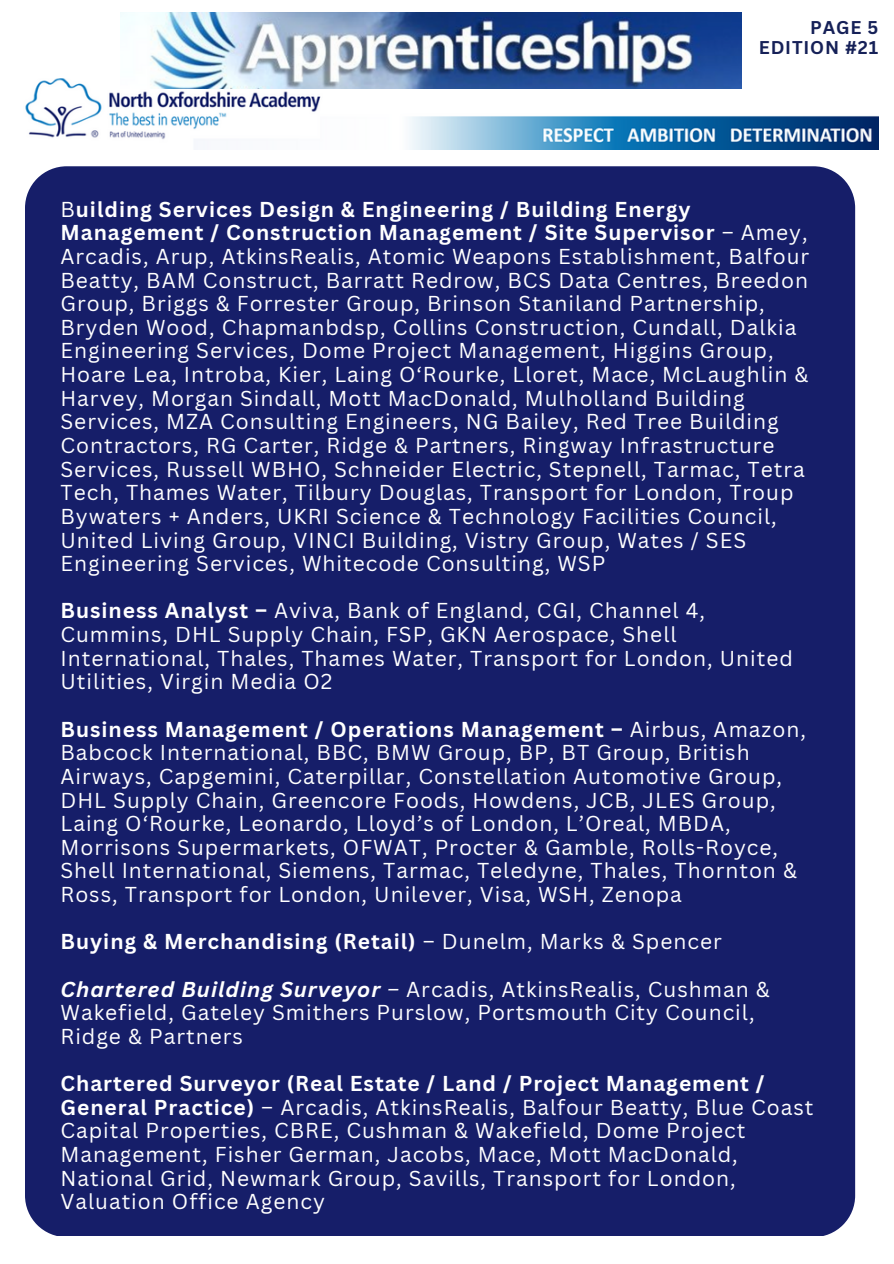
<style>
.page{position:relative;width:894px;height:1264px;background:#fff}
.page>*{position:absolute;margin:0;border:0;box-sizing:border-box;transform-origin:0 0}
.t1{font:21px/23.7px "Canva Sans";letter-spacing:.045em;color:#fff}
.t2{font:700 21px "Canva Sans";letter-spacing:.045em;color:#fff}
.t3{font:700 18px "Canva Sans";letter-spacing:.045em;color:#162158}
.s1{font-weight:700}
.s2{font-weight:400}
.s3{font-weight:700;font-style:italic}
.s4{font-style:italic}
</style>
<div class="page">
<img style="left:25px;top:79px;width:853px;height:71px">
<div style="left:25px;top:166px;width:829px;height:1069px;background:#161e69"></div>
<img style="left:120px;top:12px;width:621px;height:77px">
<p class="t3" style="left:810px;top:15px;width:69px">PAGE 5</p>
<p class="t3" style="left:758px;top:35px;width:121px">EDITION #21</p>
<p class="t1" style="left:60px;top:196px;width:750px">B<span class="s1">uilding Services Design &amp; Engineering / Building Energy Management / Construction Management / Site Supervisor</span> – Amey, Arcadis, Arup, AtkinsRealis, Atomic Weapons Establishment, Balfour Beatty, BAM Construct, Barratt Redrow, BCS Data Centres, Breedon Group, Briggs &amp; Forrester Group, Brinson Staniland Partnership, Bryden Wood, Chapmanbdsp, Collins Construction, Cundall, Dalkia Engineering Services, Dome Project Management, Higgins Group, Hoare Lea, Introba, Kier, Laing O‘Rourke, Lloret, Mace, McLaughlin &amp; Harvey, Morgan Sindall, Mott MacDonald, Mulholland Building Services, MZA Consulting Engineers, NG Bailey, Red Tree Building Contractors, RG Carter, Ridge &amp; Partners, Ringway Infrastructure Services, Russell WBHO, Schneider Electric, Stepnell, Tarmac, Tetra Tech, Thames Water, Tilbury Douglas, Transport for London, Troup Bywaters + Anders, UKRI Science &amp; Technology Facilities Council, United Living Group, VINCI Building, Vistry Group, Wates / SES Engineering Services, Whitecode Consulting, WSP</p>
<p class="t1" style="left:60px;top:598px;width:733px"><span class="s1">Business Analyst –</span> Aviva, Bank of England, CGI, Channel 4, Cummins, DHL Supply Chain, FSP, GKN Aerospace, Shell International, Thales, Thames Water, Transport for London, United Utilities, Virgin Media O2</p>
<h1 class="t1" style="left:60px;top:716px;width:746px"><span class="s1">Business Management / Operations Management –</span> Airbus, Amazon, Babcock International, BBC, BMW Group, BP, BT Group, British Airways, Capgemini, Caterpillar, Constellation Automotive Group, DHL Supply Chain, Greencore Foods, Howdens, JCB, JLES Group, Laing O‘Rourke, Leonardo, Lloyd’s of London, L’Oreal, MBDA, Morrisons Supermarkets, OFWAT, Procter &amp; Gamble, Rolls-Royce, Shell International, Siemens, Tarmac, Teledyne, Thales, Thornton &amp; Ross, Transport for London, Unilever, Visa, WSH, Zenopa</h1>
<h1 class="t2" style="left:60px;top:926px;width:662px">Buying &amp; Merchandising (Retail) <span class="s2">– Dunelm, Marks &amp; Spencer</span></h1>
<h1 class="t1" style="left:60px;top:976px;width:710px"><span class="s3">Chartered Building Surveyor</span> <span class="s4">–</span> Arcadis, AtkinsRealis, Cushman &amp;<br>Wakefield, Gateley Smithers Purslow, Portsmouth City Council,<br>Ridge &amp; Partners</h1>
<h1 class="t1" style="left:60px;top:1071px;width:754px"><span class="s1">Chartered Surveyor (Real Estate / Land / Project Management / General Practice)</span> – Arcadis, AtkinsRealis, Balfour Beatty, Blue Coast Capital Properties, CBRE, Cushman &amp; Wakefield, Dome Project Management, Fisher German, Jacobs, Mace, Mott MacDonald, National Grid, Newmark Group, Savills, Transport for London, Valuation Office Agency</h1>
</div>
